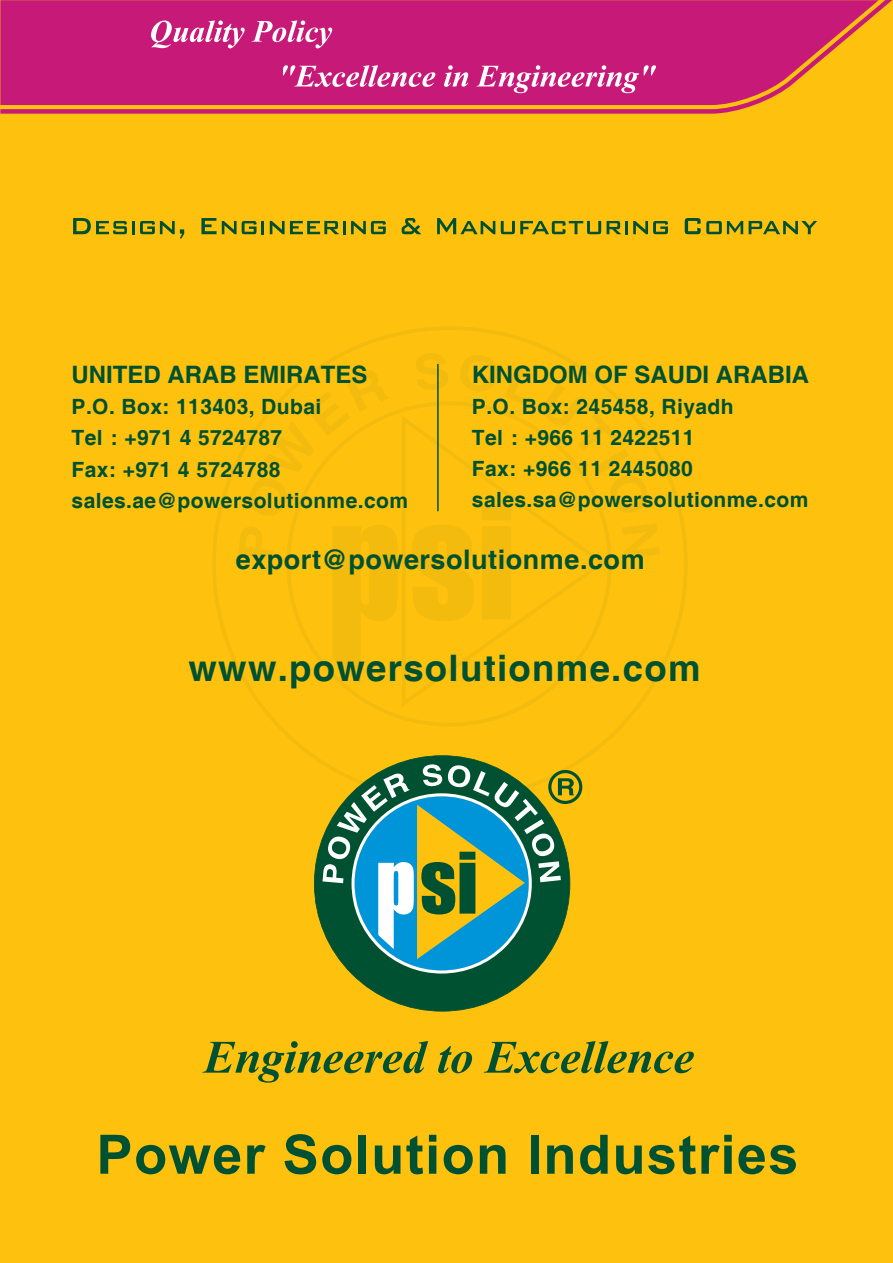
<style>
.page{position:relative;width:893px;height:1263px;background:#fec10d}
.page>*{position:absolute;margin:0;border:0;box-sizing:border-box;transform-origin:0 0}
.t1{font:700 36.45px "Helvetica";letter-spacing:.035em;color:#005131}
.t2{font:700 27px "Helvetica";letter-spacing:.02em;color:#005131}
.t3{font:700 24px "Helvetica";color:#005131}
.t4{font:700 21px/31.2px "Helvetica";letter-spacing:.02em;color:#005131}
</style>
<div class="page">
<svg style="left:0;top:0;width:893px;height:114px"></svg>
<svg style="left:0;top:0;width:879px;height:105px;background:#cb276f"></svg>
<svg style="left:151px;top:21px;width:94px;height:27px;background:#d862a2"></svg>
<svg style="left:252px;top:21px;width:80px;height:27px;background:#d6589c"></svg>
<svg style="left:283px;top:65px;width:152px;height:22px;background:#d75fa0"></svg>
<svg style="left:444px;top:65px;width:24px;height:22px"></svg>
<svg style="left:476px;top:65px;width:180px;height:28px;background:#d45399"></svg>
<svg style="left:213px;top:327px;width:474px;height:463px"></svg>
<svg style="left:286px;top:401px;width:326px;height:325px"></svg>
<svg style="left:415px;top:352px;width:34px;height:39px"></svg>
<svg style="left:458px;top:354px;width:74px;height:53px"></svg>
<svg style="left:542px;top:383px;width:109px;height:134px"></svg>
<svg style="left:622px;top:523px;width:38px;height:36px"></svg>
<svg style="left:402px;top:415px;width:203px;height:292px"></svg>
<svg style="left:238px;top:368px;width:160px;height:317px"></svg>
<svg style="left:412px;top:524px;width:62px;height:97px"></svg>
<div style="left:482px;top:506px;width:29px;height:113px;background:#f2bb0e"></div>
<svg style="left:100px;top:1135px;width:30px;height:39px"></svg>
<svg style="left:136px;top:1145px;width:104px;height:29px"></svg>
<svg style="left:247px;top:1145px;width:19px;height:29px"></svg>
<svg style="left:285px;top:1134px;width:31px;height:40px"></svg>
<svg style="left:322px;top:1145px;width:29px;height:29px"></svg>
<div style="left:359px;top:1135px;width:7px;height:39px;background:#005131"></div>
<svg style="left:375px;top:1145px;width:25px;height:29px"></svg>
<svg style="left:406px;top:1135px;width:17px;height:39px"></svg>
<svg style="left:429px;top:1135px;width:7px;height:39px"></svg>
<svg style="left:444px;top:1145px;width:29px;height:29px"></svg>
<svg style="left:480px;top:1145px;width:26px;height:29px"></svg>
<div style="left:531px;top:1135px;width:7px;height:39px;background:#005131"></div>
<svg style="left:547px;top:1145px;width:26px;height:29px"></svg>
<svg style="left:580px;top:1135px;width:28px;height:39px"></svg>
<svg style="left:616px;top:1145px;width:26px;height:29px"></svg>
<svg style="left:648px;top:1135px;width:84px;height:39px"></svg>
<svg style="left:738px;top:1145px;width:58px;height:29px"></svg>
<svg style="left:314px;top:755px;width:256px;height:256px"></svg>
<svg style="left:323px;top:764px;width:259px;height:209px"></svg>
<svg style="left:202px;top:1041px;width:226px;height:41px"></svg>
<svg style="left:438px;top:1046px;width:34px;height:27px"></svg>
<svg style="left:484px;top:1041px;width:210px;height:32px"></svg>
<svg style="left:73px;top:218px;width:111px;height:20px"></svg>
<svg style="left:201px;top:218px;width:63px;height:16px"></svg>
<svg style="left:270px;top:221px;width:116px;height:13px"></svg>
<svg style="left:402px;top:218px;width:19px;height:16px"></svg>
<svg style="left:437px;top:218px;width:58px;height:16px"></svg>
<svg style="left:501px;top:221px;width:100px;height:13px"></svg>
<svg style="left:607px;top:221px;width:61px;height:13px"></svg>
<svg style="left:685px;top:218px;width:58px;height:16px"></svg>
<svg style="left:749px;top:221px;width:68px;height:13px"></svg>
<hr style="left:437px;top:364px;width:2px;height:147px;background:#005131">
<p class="t3" style="left:472px;top:359px;width:339px">KINGDOM OF SAUDI ARABIA</p>
<p class="t4" style="left:472px;top:392px;width:338px">P.O. Box: 245458, Riyadh<br>Tel : +966 11 2422511<br>Fax: +966 11 2445080 sales.sa@powersolutionme.com</p>
<p class="t2" style="left:236px;top:543px;width:410px">export@powersolutionme.com</p>
<p class="t3" style="left:72px;top:360px;width:297px">UNITED ARAB EMIRATES</p>
<p class="t4" style="left:72px;top:392px;width:338px">P.O. Box: 113403, Dubai<br>Tel : +971 4 5724787<br>Fax: +971 4 5724788 sales.ae@powersolutionme.com</p>
<h1 class="t1" style="left:189px;top:646px;width:513px">www.powersolutionme.com</h1>
</div>
